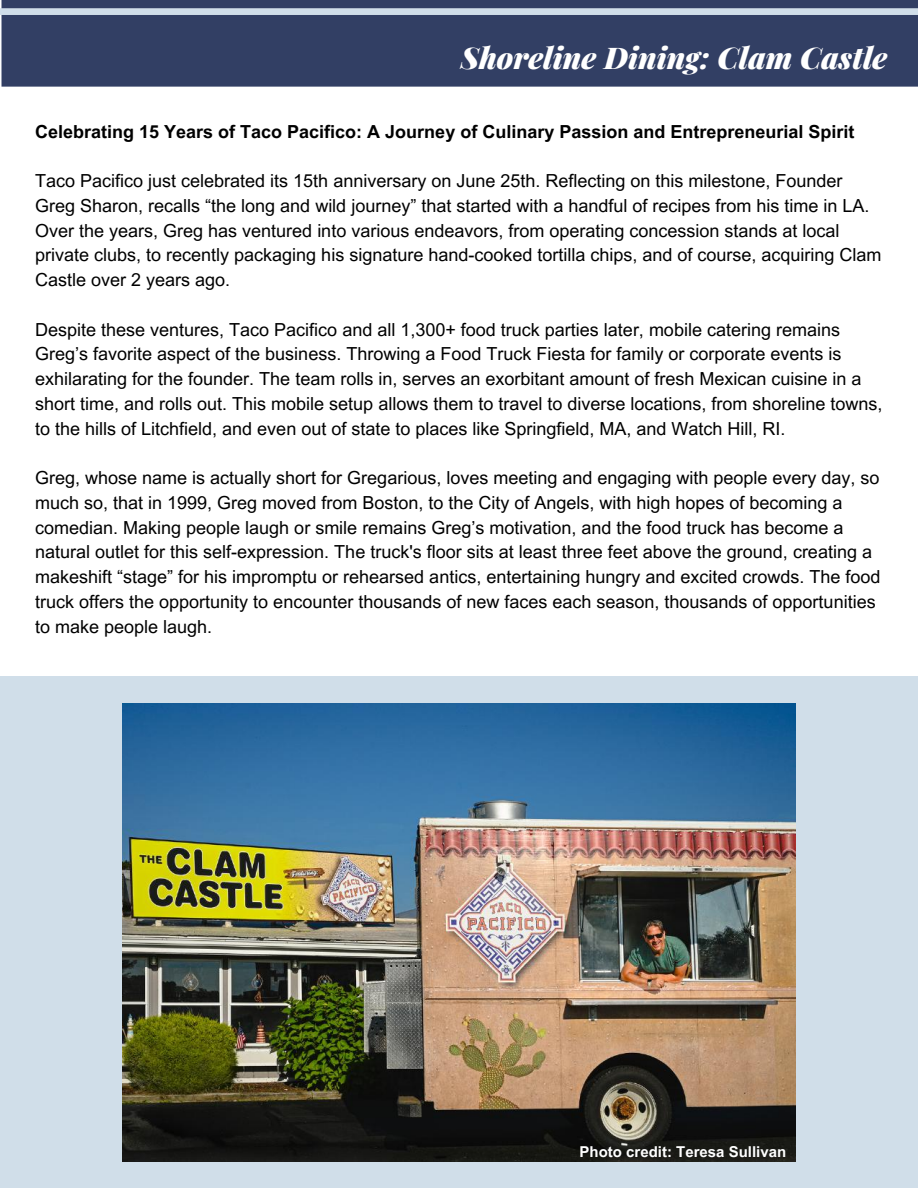
<style>
.page{position:relative;width:918px;height:1188px;background:#fff}
.page>*{position:absolute;margin:0;border:0;box-sizing:border-box;transform-origin:0 0}
.t1{font:italic 900 30px "Playfair Display";color:#fff}
.t2{font:18px/24.8px "Arial MT Pro";color:#000}
.t3{font:700 18px "Arial MT Pro";color:#000}
.t4{font:700 15px "Arial MT Pro";color:#fff}
</style>
<div class="page">
<div style="left:0;top:677px;width:918px;height:511px;background:#d0dee9"></div>
<img style="left:122px;top:703px;width:674px;height:458px">
<div style="left:2px;top:0;width:916px;height:87px;background:#323f64"></div>
<div style="left:0;top:8px;width:918px;height:7px;background:#d0dee9"></div>
<h1 class="t1" style="left:461px;top:37px;width:428px">Shoreline Dining: Clam Castle</h1>
<p class="t3" style="left:35px;top:124px;width:821px">Celebrating 15 Years of Taco Pacifico: A Journey of Culinary Passion and Entrepreneurial Spirit</p>
<p class="t2" style="left:35px;top:171px;width:848px">Taco Pacifico just celebrated its 15th anniversary on June 25th. Reflecting on this milestone, Founder Greg Sharon, recalls “the long and wild journey” that started with a handful of recipes from his time in LA.<br>Over the years, Greg has ventured into various endeavors, from operating concession stands at local private clubs, to recently packaging his signature hand-cooked tortilla chips, and of course, acquiring Clam Castle over 2 years ago.</p>
<p class="t2" style="left:35px;top:319px;width:849px">Despite these ventures, Taco Pacifico and all 1,300+ food truck parties later, mobile catering remains Greg’s favorite aspect of the business. Throwing a Food Truck Fiesta for family or corporate events is exhilarating for the founder. The team rolls in, serves an exorbitant amount of fresh Mexican cuisine in a short time, and rolls out. This mobile setup allows them to travel to diverse locations, from shoreline towns, to the hills of Litchfield, and even out of state to places like Springfield, MA, and Watch Hill, RI.</p>
<p class="t2" style="left:35px;top:468px;width:847px">Greg, whose name is actually short for Gregarious, loves meeting and engaging with people every day, so much so, that in 1999, Greg moved from Boston, to the City of Angels, with high hopes of becoming a comedian. Making people laugh or smile remains Greg’s motivation, and the food truck has become a natural outlet for this self-expression. The truck's floor sits at least three feet above the ground, creating a makeshift “stage” for his impromptu or rehearsed antics, entertaining hungry and excited crowds. The food truck offers the opportunity to encounter thousands of new faces each season, thousands of opportunities to make people laugh.</p>
<p class="t4" style="left:580px;top:1146px;width:208px">Photo credit: Teresa Sullivan</p>
</div>
